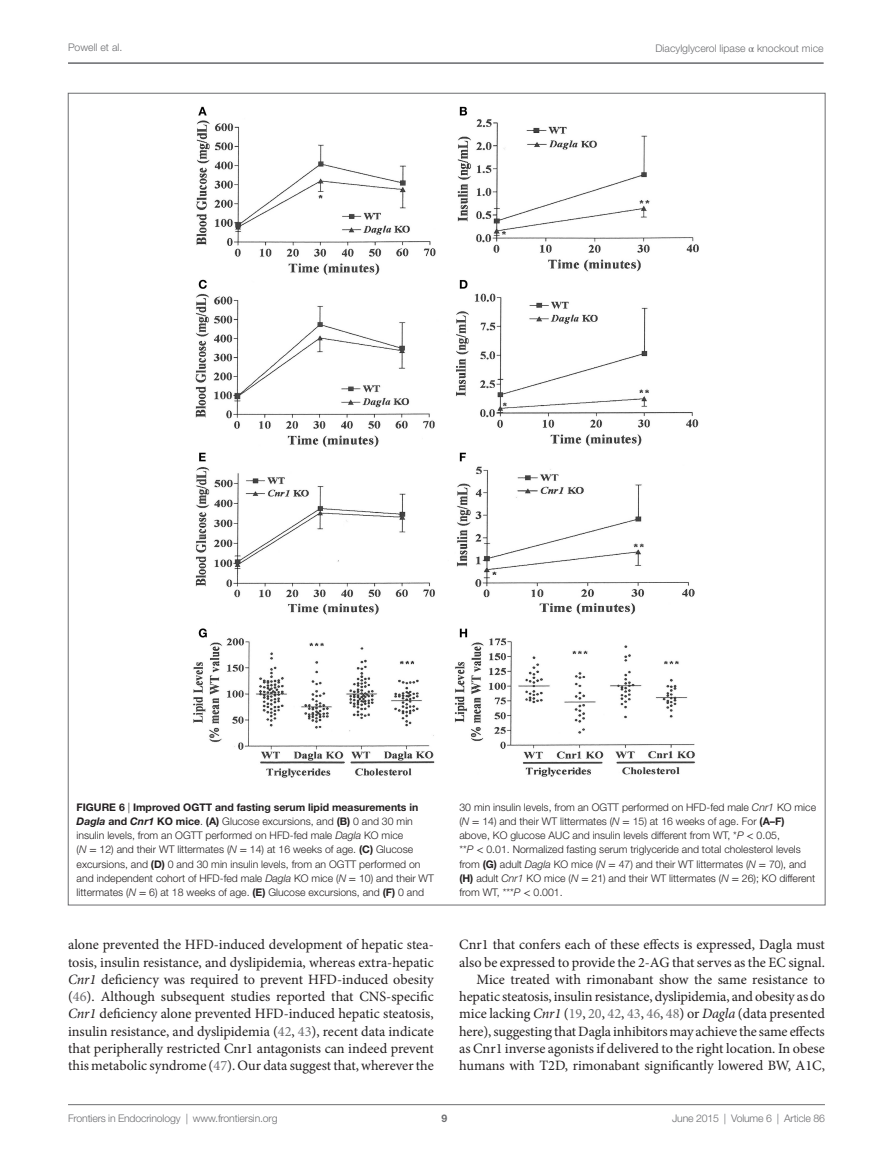
<style>
.page{position:relative;width:893px;height:1170px;background:#fff}
.page>*{position:absolute;margin:0;border:0;box-sizing:border-box;transform-origin:0 0}
.t1{font:14.25px/17.2px "Minion Pro";letter-spacing:-.005em;color:#231f20;text-align:justify}
.t2{font:300 10.5px/14.2px "Helvetica Neue LT Std";color:#231f20}
.t3{font:300 10.5px "Helvetica Neue LT Std";letter-spacing:-.015em;color:#6c6d70}
.t4{font:700 10.5px "Helvetica Neue LT Std";color:#6c6d70}
.s1{font-family:"STIX General";font-weight:400}
.s2{font-weight:700}
.s3{font-weight:700;font-style:italic}
.s4{font-style:italic}
.s5{color:#6c6d70}
</style>
<div class="page">
<hr style="left:68px;top:1104px;width:757px;height:1px;background:#6c6d70">
<hr style="left:68px;top:63px;width:755px;height:1px;background:#6c6d70">
<img style="left:193px;top:106px;width:506px;height:672px">
<p class="t3" style="left:68px;top:41px;width:56px">Powell et al.</p>
<p class="t3" style="left:655px;top:42px;width:170px">Diacylglycerol lipase <span class="s1">α</span> knockout mice</p>
<p class="t2" style="left:77px;top:799px;width:359px"><span class="s2">Figure 6</span> | <span class="s2">Improved OGTT and fasting serum lipid measurements in </span><span class="s3">Dagla</span> <span class="s2">and</span> <span class="s3">Cnr1</span> <span class="s2">KO mice</span>. <span class="s2">(A)</span> Glucose excursions, and <span class="s2">(B)</span> 0 and 30 min insulin levels, from an OGTT performed on HFD-fed male <span class="s4">Dagla</span> KO mice<br>(<span class="s4">N</span> <span class="s1">=</span> 12) and their WT littermates (<span class="s4">N</span> <span class="s1">=</span> 14) at 16 weeks of age. <span class="s2">(C)</span> Glucose excursions, and <span class="s2">(D)</span> 0 and 30 min insulin levels, from an OGTT performed on and independent cohort of HFD-fed male <span class="s4">Dagla</span> KO mice (<span class="s4">N</span> <span class="s1">=</span> 10) and their WT littermates (<span class="s4">N</span> <span class="s1">=</span> 6) at 18 weeks of age. <span class="s2">(E)</span> Glucose excursions, and <span class="s2">(F)</span> 0 and</p>
<p class="t2" style="left:459px;top:799px;width:358px">30 min insulin levels, from an OGTT performed on HFD-fed male <span class="s4">Cnr1</span> KO mice (<span class="s4">N</span> <span class="s1">=</span> 14) and their WT littermates (<span class="s4">N</span> <span class="s1">=</span> 15) at 16 weeks of age. For <span class="s2">(A–F) </span>above, KO glucose AUC and insulin levels different from WT, *<span class="s4">P</span> <span class="s1">&lt;</span> 0.05,<br>**<span class="s4">P</span> <span class="s1">&lt;</span> 0.01. Normalized fasting serum triglyceride and total cholesterol levels from <span class="s2">(G)</span> adult <span class="s4">Dagla</span> KO mice (<span class="s4">N</span> <span class="s1">=</span> 47) and their WT littermates (<span class="s4">N</span> <span class="s1">=</span> 70), and <span class="s2">(H)</span> adult <span class="s4">Cnr1</span> KO mice (<span class="s4">N</span> <span class="s1">=</span> 21) and their WT littermates (<span class="s4">N</span> <span class="s1">=</span> 26); KO different from WT, ***<span class="s4">P</span> <span class="s1">&lt;</span> 0.001.</p>
<p class="t1" style="left:68px;top:936px;width:367px">alone prevented the HFD-induced development of hepatic stea&shy;tosis, insulin resistance, and dyslipidemia, whereas extra-hepatic <span class="s4">Cnr1</span> deficiency was required to prevent HFD-induced obesity (<span class="s5">46</span>). Although subsequent studies reported that CNS-specific <span class="s4">Cnr1</span> deficiency alone prevented HFD-induced hepatic steatosis, insulin resistance, and dyslipidemia (<span class="s5">42</span>, <span class="s5">43</span>), recent data indicate that peripherally restricted Cnr1 antagonists can indeed prevent this metabolic syndrome (<span class="s5">47</span>). Our data suggest that, wherever the</p>
<p class="t1" style="left:459px;top:936px;width:367px;text-align:right">Cnr1 that confers each of these effects is expressed, Dagla must also be expressed to provide the 2-AG that serves as the EC signal.<br>Mice treated with rimonabant show the same resistance to hepatic steatosis, insulin resistance, dyslipidemia, and obesity as do mice lacking <span class="s4">Cnr1</span> (<span class="s5">19</span>, <span class="s5">20</span>, <span class="s5">42</span>, <span class="s5">43</span>, <span class="s5">46</span>, <span class="s5">48</span>) or <span class="s4">Dagla</span> (data presented here), suggesting that Dagla inhibitors may achieve the same effects as Cnr1 inverse agonists if delivered to the right location. In obese humans with T2D, rimonabant significantly lowered BW, A1C,</p>
<p class="t3" style="left:68px;top:1111px;width:211px">Frontiers in Endocrinology | www.frontiersin.org</p>
<p class="t4" style="left:441px;top:1111px;width:7px">9</p>
<p class="t3" style="left:672px;top:1111px;width:154px">June 2015 | Volume 6 | Article 86</p>
</div>
